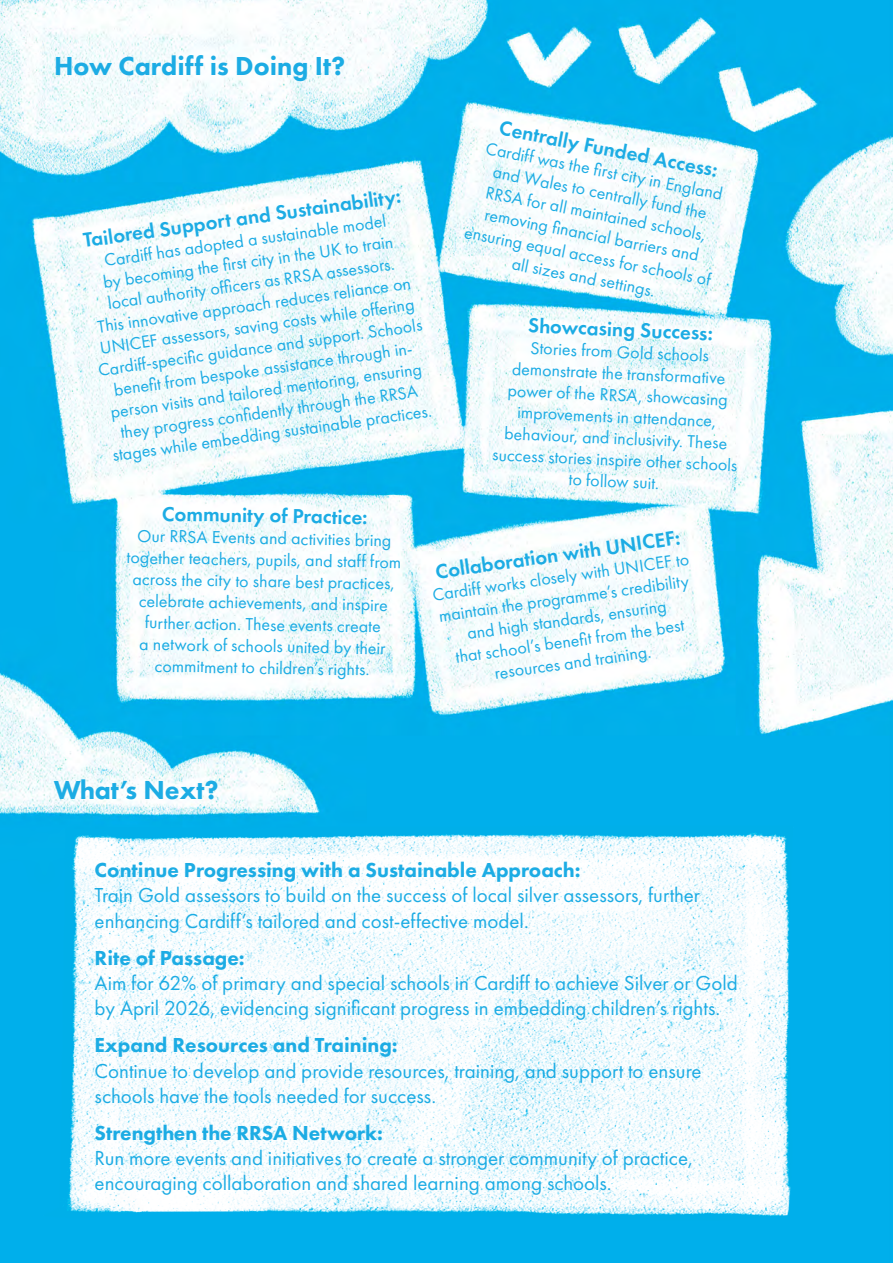
<style>
.page{position:relative;width:893px;height:1263px;background:#fff}
.page>*{position:absolute;margin:0;border:0;box-sizing:border-box;transform-origin:0 0}
.t1{font:800 27px "Futura PT";color:#1cace4}
.t2{font:21px/25.2px "Futura PT";color:#1cace4}
.t3{font:600 21px "Futura PT";color:#1cace4}
.t4{font:800 21px "Futura PT";color:#1cace4}
.t5{font:18px/21.6px "Futura PT";color:#1cace4;text-align:center}
</style>
<div class="page">
<img style="left:0;top:0;width:893px;height:1263px">
<img style="left:44px;top:825px;width:760px;height:402px">
<h1 class="t1" style="left:54px;top:49px;width:293px">How Cardiff is Doing It?</h1>
<p class="t3" style="left:82px;top:227px;width:322px;rotate:-8deg">Tailored Support and Sustainability:</p>
<p class="t5" style="left:82px;top:252px;width:328px;rotate:-8deg">Cardiff has adopted a sustainable model<br>by becoming the fi rst city in the UK to train local authority offi cers as RRSA assessors.<br>This innovative approach reduces reliance on UNICEF assessors, saving costs while offering Cardiff-specifi c guidance and support. Schools benefi t from bespoke assistance through in&shy;person visits and tailored mentoring, ensuring they progress confi dently through the RRSA stages while embedding sustainable practices.</p>
<p class="t3" style="left:502px;top:115px;width:224px;rotate:11deg">Centrally Funded Access:</p>
<p class="t5" style="left:483px;top:136px;width:252px;rotate:11deg">Cardiff was the fi rst city in England and Wales to centrally fund the<br>RRSA for all maintained schools, removing fi nancial barriers and ensuring equal access for schools of all sizes and settings.</p>
<p class="t3" style="left:529px;top:311px;width:186px;rotate:3deg">Showcasing Success:</p>
<p class="t5" style="left:496px;top:336px;width:247px;rotate:2deg">Stories from Gold schools demonstrate the transformative power of the RRSA, showcasing improvements in attendance, behaviour, and inclusivity. These success stories inspire other schools to follow suit.</p>
<p class="t3" style="left:162px;top:500px;width:207px;rotate:1deg">Community of Practice:</p>
<p class="t5" style="left:127px;top:525px;width:276px;rotate:1deg">Our RRSA Events and activities bring together teachers, pupils, and staff from across the city to share best practices, celebrate achievements, and inspire further action. These events create<br>a network of schools united by their commitment to children’s rights.</p>
<p class="t3" style="left:434px;top:558px;width:248px;rotate:-8deg">Collaboration with UNICEF:</p>
<p class="t5" style="left:431px;top:584px;width:260px;rotate:-8deg">Cardiff works closely with UNICEF to maintain the programme’s credibility and high standards, ensuring<br>that school’s benefi t from the best resources and training.</p>
<h1 class="t1" style="left:54px;top:773px;width:166px">What’s Next?</h1>
<p class="t4" style="left:95px;top:857px;width:488px">Continue Progressing with a Sustainable Approach:</p>
<p class="t2" style="left:95px;top:883px;width:607px">Train Gold assessors to build on the success of local silver assessors, further enhancing Cardiff’s tailored and cost-effective model.</p>
<p class="t4" style="left:95px;top:944px;width:152px">Rite of Passage:</p>
<p class="t2" style="left:95px;top:970px;width:645px">Aim for 62% of primary and special schools in Cardiff to achieve Silver or Gold by April 2026, evidencing significant progress in embedding children’s rights.</p>
<p class="t4" style="left:95px;top:1032px;width:305px">Expand Resources and Training:</p>
<p class="t2" style="left:95px;top:1058px;width:608px">Continue to develop and provide resources, training, and support to ensure schools have the tools needed for success.</p>
<p class="t4" style="left:95px;top:1120px;width:290px">Strengthen the RRSA Network:</p>
<p class="t2" style="left:95px;top:1145px;width:600px">Run more events and initiatives to create a stronger community of practice, encouraging collaboration and shared learning among schools.</p>
</div>
